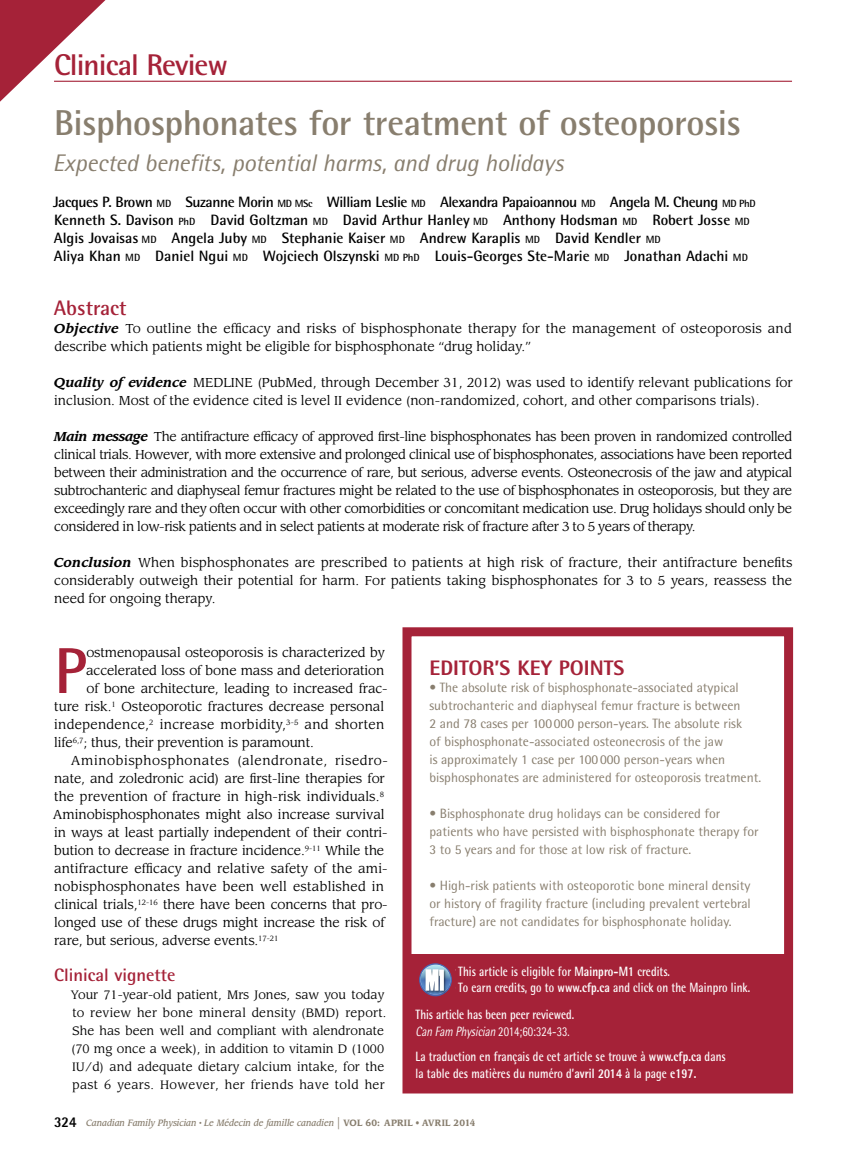
<style>
.page{position:relative;width:851px;height:1161px;background:#fff}
.page>*{position:absolute;margin:0;border:0;box-sizing:border-box;transform-origin:0 0}
.t1{font:700 64.95px "Rotis Semi Sans Std";color:#a52238}
.t2{font:700 36px "Rotis Semi Sans Std";letter-spacing:-.015em;color:#887e6e}
.t3{font:700 30px "Rotis Semi Sans Std";letter-spacing:-.03em;color:#a52238}
.t4{font:italic 24px "Rotis Semi Sans Std";letter-spacing:-.01em;color:#887e6e}
.t5{font:800 21px "Rotis Semi Sans Std";color:#a52238}
.t6{font:700 21px "Rotis Semi Sans Std";color:#a52238}
.t7{font:700 18px "Rotis Semi Sans Std";color:#a52238}
.t8{font:700 15px/18px "Rotis Semi Sans Std";color:#000}
.t9{font:13.5px/18px "Rotis Semi Sans Std";color:#887e6e}
.t10{font:700 13.5px/16.5px "Rotis Semi Sans Std";letter-spacing:.01em;color:#fff;scale:.8 1}
.t11{font:12.75px/18px "Leawood Std";color:#000}
.t12{font:12.75px "Leawood Std";letter-spacing:.02em;color:#000}
.t13{font:12.75px "Leawood Std";letter-spacing:.04em;color:#000}
.t14{font:12.15px/12.1px "Rotis Semi Sans Std";letter-spacing:-.01em;color:#fff}
.t15{font:12px/18px "Leawood Std";letter-spacing:.01em;color:#000}
.t16{font:italic 500 9px "Leawood Std";color:#887e6e;scale:.9 1}
.s1{font-size:10.5px}
.s2{font-weight:700;font-style:italic}
.s3{font-weight:800}
.s4{font-weight:400;font-style:italic}
.s5{font-weight:400}
.s6{font-weight:700}
.s7{font-family:"Rotis Semi Sans Std";font-weight:800;font-style:normal;font-size:15px;color:#000}
.s8{font-weight:400;font-style:normal;font-size:15px}
.s9{font-weight:700;font-style:normal}
.s10{font-weight:400;font-style:normal}
</style>
<div class="page">
<svg style="left:0;top:0;width:127px;height:102px"></svg>
<hr style="left:54px;top:81px;width:738px;height:1px;background:#a52238">
<div style="left:402px;top:627px;width:391px;height:467px;border:9px solid #a52238"></div>
<div style="left:405px;top:954px;width:388px;height:138px;background:#a52238"></div>
<svg style="left:419px;top:963px;width:32px;height:34px"></svg>
<h3 class="t3" style="left:54px;top:46px;width:176px">Clinical Review</h3>
<h2 class="t2" style="left:54px;top:101px;width:688px">Bisphosphonates for treatment of osteoporosis</h2>
<h3 class="t4" style="left:53px;top:148px;width:512px">Expected benefits, potential harms, and drug holidays</h3>
<p class="t8" style="left:53px;top:193px;width:704px">Jacques P. Brown <span class="s1">MD</span> Suzanne Morin <span class="s1">MD MSc</span> William Leslie <span class="s1">MD</span> Alexandra Papaioannou <span class="s1">MD</span> Angela M. Cheung <span class="s1">MD PhD </span>Kenneth S. Davison <span class="s1">PhD</span> David Goltzman <span class="s1">MD</span> David Arthur Hanley <span class="s1">MD</span> Anthony Hodsman <span class="s1">MD</span> Robert Josse <span class="s1">MD </span>Algis Jovaisas <span class="s1">MD</span> Angela Juby <span class="s1">MD</span> Stephanie Kaiser <span class="s1">MD</span> Andrew Karaplis <span class="s1">MD</span> David Kendler <span class="s1">MD<br></span>Aliya Khan <span class="s1">MD</span> Daniel Ngui <span class="s1">MD</span> Wojciech Olszynski <span class="s1">MD PhD</span> Louis-Georges Ste-Marie <span class="s1">MD</span> Jonathan Adachi <span class="s1">MD</span></p>
<h3 class="t6" style="left:54px;top:295px;width:74px">Abstract</h3>
<p class="t11" style="left:54px;top:320px;width:739px"><span class="s2">Objective</span> To outline the efficacy and risks of bisphosphonate therapy for the management of osteoporosis and describe which patients might be eligible for bisphosphonate “drug holiday.”</p>
<p class="t11" style="left:54px;top:374px;width:740px"><span class="s2">Quality of evidence</span> MEDLINE (PubMed, through December 31, 2012) was used to identify relevant publications for inclusion. Most of the evidence cited is level II evidence (non-randomized, cohort, and other comparisons trials).</p>
<p class="t11" style="left:54px;top:428px;width:740px;text-align:justify"><span class="s2">Main message</span> The antifracture efficacy of approved first-line bisphosphonates has been proven in randomized controlled clinical trials. However, with more extensive and prolonged clinical use of bisphosphonates, associations have been reported between their administration and the occurrence of rare, but serious, adverse events. Osteonecrosis of the jaw and atypical subtrochanteric and diaphyseal femur fractures might be related to the use of bisphosphonates in osteoporosis, but they are exceedingly rare and they often occur with other comorbidities or concomitant medication use. Drug holidays should only be considered in low-risk patients and in select patients at moderate risk of fracture after 3 to 5 years of therapy.</p>
<p class="t11" style="left:54px;top:554px;width:740px;text-align:justify"><span class="s2">Conclusion</span> When bisphosphonates are prescribed to patients at high risk of fracture, their antifracture benefits considerably outweigh their potential for harm. For patients taking bisphosphonates for 3 to 5 years, reassess the need for ongoing therapy.</p>
<h1 class="t1" style="left:54px;top:631px;width:34px">P</h1>
<p class="t11" style="left:86px;top:644px;width:299px">ostmenopausal osteoporosis is characterized by</p>
<p class="t11" style="left:86px;top:662px;width:299px">accelerated loss of bone mass and deterioration</p>
<p class="t11" style="left:86px;top:680px;width:303px">of bone architecture, leading to increased frac-</p>
<p class="t11" style="left:54px;top:698px;width:331px">ture risk.<sup>1</sup> Osteoporotic fractures decrease personal</p>
<p class="t12" style="left:54px;top:717px;width:332px">independence,<sup>2</sup> increase morbidity,<sup>3-5</sup> and shorten</p>
<p class="t11" style="left:54px;top:734px;width:261px">life<sup>6,7</sup>; thus, their prevention is paramount.</p>
<p class="t13" style="left:71px;top:753px;width:318px">Aminobisphosphonates (alendronate, risedro-</p>
<p class="t11" style="left:54px;top:770px;width:332px">nate, and zoledronic acid) are first-line therapies for</p>
<p class="t11" style="left:54px;top:788px;width:331px">the prevention of fracture in high-risk individuals.<sup>8</sup></p>
<p class="t11" style="left:53px;top:806px;width:333px">Aminobisphosphonates might also increase survival</p>
<p class="t11" style="left:54px;top:824px;width:335px">in ways at least partially independent of their contri-</p>
<p class="t11" style="left:54px;top:842px;width:331px">bution to decrease in fracture incidence.<sup>9-11</sup> While the</p>
<p class="t11" style="left:54px;top:860px;width:335px">antifracture efficacy and relative safety of the ami-</p>
<p class="t11" style="left:54px;top:878px;width:331px">nobisphosphonates have been well established in</p>
<p class="t11" style="left:54px;top:896px;width:335px">clinical trials,<sup>12-16</sup> there have been concerns that pro-</p>
<p class="t11" style="left:54px;top:914px;width:332px">longed use of these drugs might increase the risk of</p>
<p class="t11" style="left:54px;top:932px;width:226px">rare, but serious, adverse events.<sup>17-21</sup></p>
<h3 class="t7" style="left:54px;top:964px;width:123px">Clinical vignette</h3>
<p class="t15" style="left:71px;top:986px;width:317px">Your 71-year-old patient, Mrs Jones, saw you today to review her bone mineral density (BMD) report.<br>She has been well and compliant with alendronate (70 mg once a week), in addition to vitamin D (1000<br>IU/d) and adequate dietary calcium intake, for the past 6 years. However, her friends have told her</p>
<h3 class="t5" style="left:429px;top:655px;width:196px">EDITOR’S KEY POINTS</h3>
<p class="t9" style="left:429px;top:679px;width:333px">• The absolute risk of bisphosphonate-associated atypical subtrochanteric and diaphyseal femur fracture is between<br>2 and 78 cases per 100000 person-years. The absolute risk<br>of bisphosphonate-associated osteonecrosis of the jaw<br>is approximately 1 case per 100000 person-years when bisphosphonates are administered for osteoporosis treatment.</p>
<p class="t9" style="left:429px;top:805px;width:331px">• Bisphosphonate drug holidays can be considered for patients who have persisted with bisphosphonate therapy for<br>3 to 5 years and for those at low risk of fracture.</p>
<p class="t9" style="left:429px;top:877px;width:323px;text-align:justify">• High-risk patients with osteoporotic bone mineral density or history of fragility fracture (including prevalent vertebral fracture) are not candidates for bisphosphonate holiday.</p>
<p class="t10" style="left:458px;top:963px;width:367px">This article is eligible for <span class="s3">Mainpro-M1</span> credits.<br>To earn credits, go to <span class="s3">www.cfp.ca</span> and click on the Mainpro link.</p>
<p class="t10" style="left:415px;top:1006px;width:200px">This article has been peer reviewed.<br><span class="s4">Can Fam Physician</span> <span class="s5">2014;60:324-33.</span></p>
<p class="t10" style="left:415px;top:1048px;width:389px">La traduction en français de cet article se trouve à <span class="s3">www.cfp.ca</span> dans la table des matières du numéro d’<span class="s3">avril 2014</span> à la page <span class="s3">e197.</span></p>
<p class="t14" style="left:456px;top:968px;width:264px">This article is eligible for <span class="s6">Mainpro-M1</span> credits. To earn credits, go to <span class="s6">www.cfp.ca</span> and click on the <span class="s6">Mainpro</span> link.</p>
<p class="t16" style="left:54px;top:1118px;width:470px"><span class="s7">324</span> Canadian Family Physician <sup>•</sup> Le Médecin de famille canadien <span class="s8">|</span> <span class="s9">VOL 60: APRIL</span> <span class="s10">•</span> <span class="s9">AVRIL 2014</span></p>
</div>
